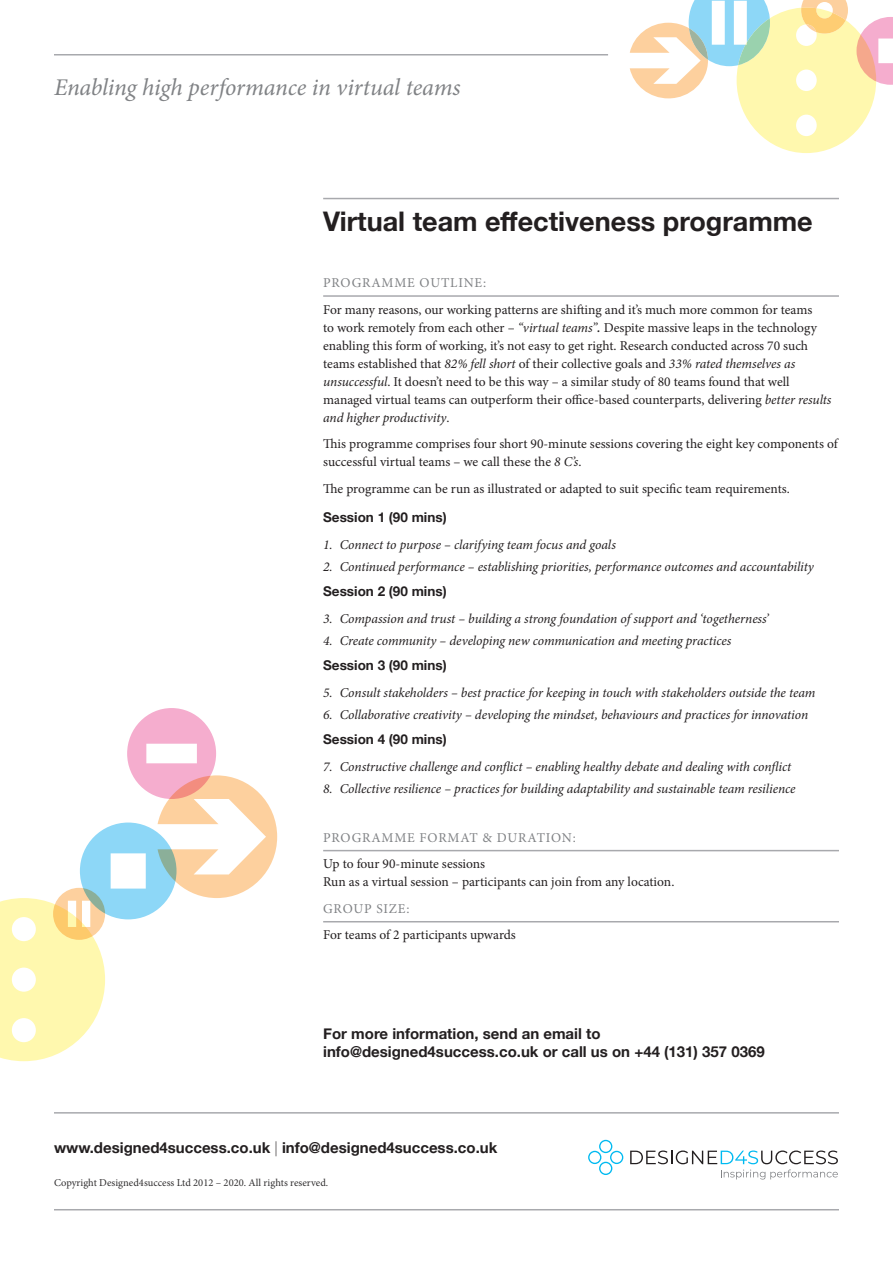
<style>
.page{position:relative;width:893px;height:1263px;background:#fff}
.page>*{position:absolute;margin:0;border:0;box-sizing:border-box;transform-origin:0 0}
.t1{font:700 27px "Helvetica Neue";color:#231f20}
.t2{font:italic 24px "Minion Pro";letter-spacing:-.01em;color:#808285}
.t3{font:700 15px/18px "Helvetica Neue";color:#231f20}
.t4{font:13.5px/18px "Minion Pro";letter-spacing:-.005em;color:#231f20}
.t5{font:italic 13.5px "Minion Pro";letter-spacing:-.01em;color:#231f20}
.t6{font:700 13.5px "Helvetica Neue";color:#231f20}
.t7{font:13.5px "Minion Pro";letter-spacing:.06em;color:#808285}
.t8{font:10.5px "Minion Pro";color:#312f30}
.s1{font-style:italic}
.s2{font-weight:600;font-style:italic}
.s3{font-weight:100}
</style>
<div class="page">
<hr style="left:54px;top:54px;width:554px;height:2px;background:#a8a9ad">
<hr style="left:54px;top:1209px;width:785px;height:1px;background:#a8a9ad">
<hr style="left:323px;top:198px;width:516px;height:1px;background:#a8a9ad">
<hr style="left:54px;top:1112px;width:785px;height:1px;background:#a8a9ad">
<hr style="left:323px;top:295px;width:516px;height:2px;background:#a8a9ad">
<svg style="left:630px;top:0;width:263px;height:153px"></svg>
<svg style="left:0;top:708px;width:277px;height:353px"></svg>
<hr style="left:323px;top:850px;width:516px;height:1px;background:#a8a9ad">
<hr style="left:323px;top:921px;width:516px;height:1px;background:#a8a9ad">
<svg style="left:630px;top:1150px;width:208px;height:29px"></svg>
<svg style="left:588px;top:1140px;width:35px;height:35px"></svg>
<h2 class="t2" style="left:54px;top:71px;width:408px">Enabling high performance in virtual teams</h2>
<h1 class="t1" style="left:323px;top:200px;width:491px">Virtual team effectiveness programme</h1>
<p class="t7" style="left:323px;top:274px;width:164px">PROGRAMME OUTLINE:</p>
<p class="t4" style="left:323px;top:300px;width:510px">For many reasons, our working patterns are shifting and it’s much more common for teams<br>to work remotely from each other – <span class="s1">“virtual teams”</span><span class="s2">.</span> Despite massive leaps in the technology enabling this form of working, it’s not easy to get right. Research conducted across 70 such teams established that <span class="s1">82% fell short</span> of their collective goals and <span class="s1">33% rated themselves as unsuccessful</span>. It doesn’t need to be this way – a similar study of 80 teams found that well managed virtual teams can outperform their office-based counterparts, delivering <span class="s1">better results and higher productivity</span>.</p>
<p class="t4" style="left:323px;top:435px;width:516px">This programme comprises four short 90-minute sessions covering the eight key components of successful virtual teams – we call these the <span class="s1">8 C’s</span>.</p>
<p class="t4" style="left:323px;top:479px;width:468px">The programme can be run as illustrated or adapted to suit specific team requirements.</p>
<p class="t6" style="left:323px;top:507px;width:125px">Session 1 (90 mins)</p>
<p class="t5" style="left:323px;top:535px;width:294px">1. Connect to purpose – clarifying team focus and goals</p>
<p class="t5" style="left:323px;top:557px;width:492px">2. Continued performance – establishing priorities, performance outcomes and accountability</p>
<p class="t6" style="left:323px;top:581px;width:125px">Session 2 (90 mins)</p>
<p class="t5" style="left:323px;top:609px;width:447px">3. Compassion and trust – building a strong foundation of support and ‘togetherness’</p>
<p class="t5" style="left:323px;top:631px;width:410px">4. Create community – developing new communication and meeting practices</p>
<p class="t6" style="left:323px;top:655px;width:125px">Session 3 (90 mins)</p>
<p class="t5" style="left:323px;top:683px;width:494px">5. Consult stakeholders – best practice for keeping in touch with stakeholders outside the team</p>
<p class="t5" style="left:323px;top:705px;width:486px">6. Collaborative creativity – developing the mindset, behaviours and practices for innovation</p>
<p class="t6" style="left:323px;top:729px;width:125px">Session 4 (90 mins)</p>
<p class="t5" style="left:323px;top:757px;width:470px">7. Constructive challenge and conflict – enabling healthy debate and dealing with conflict</p>
<p class="t5" style="left:323px;top:779px;width:474px">8. Collective resilience – practices for building adaptability and sustainable team resilience</p>
<p class="t7" style="left:323px;top:828px;width:254px">PROGRAMME FORMAT &amp; DURATION:</p>
<p class="t4" style="left:323px;top:855px;width:353px">Up to four 90-minute sessions<br>Run as a virtual session – participants can join from any location.</p>
<p class="t7" style="left:323px;top:899px;width:88px">GROUP SIZE:</p>
<p class="t4" style="left:323px;top:926px;width:194px">For teams of 2 participants upwards</p>
<p class="t3" style="left:323px;top:1025px;width:443px">For more information, send an email to info@designed4success.co.uk or call us on +44 (131) 357 0369</p>
<p class="t3" style="left:54px;top:1139px;width:445px">www.designed4success.co.uk <span class="s3">|</span> info@designed4success.co.uk</p>
<p class="t8" style="left:54px;top:1175px;width:276px">Copyright Designed4success Ltd 2012 – 2020. All rights reserved.</p>
</div>
